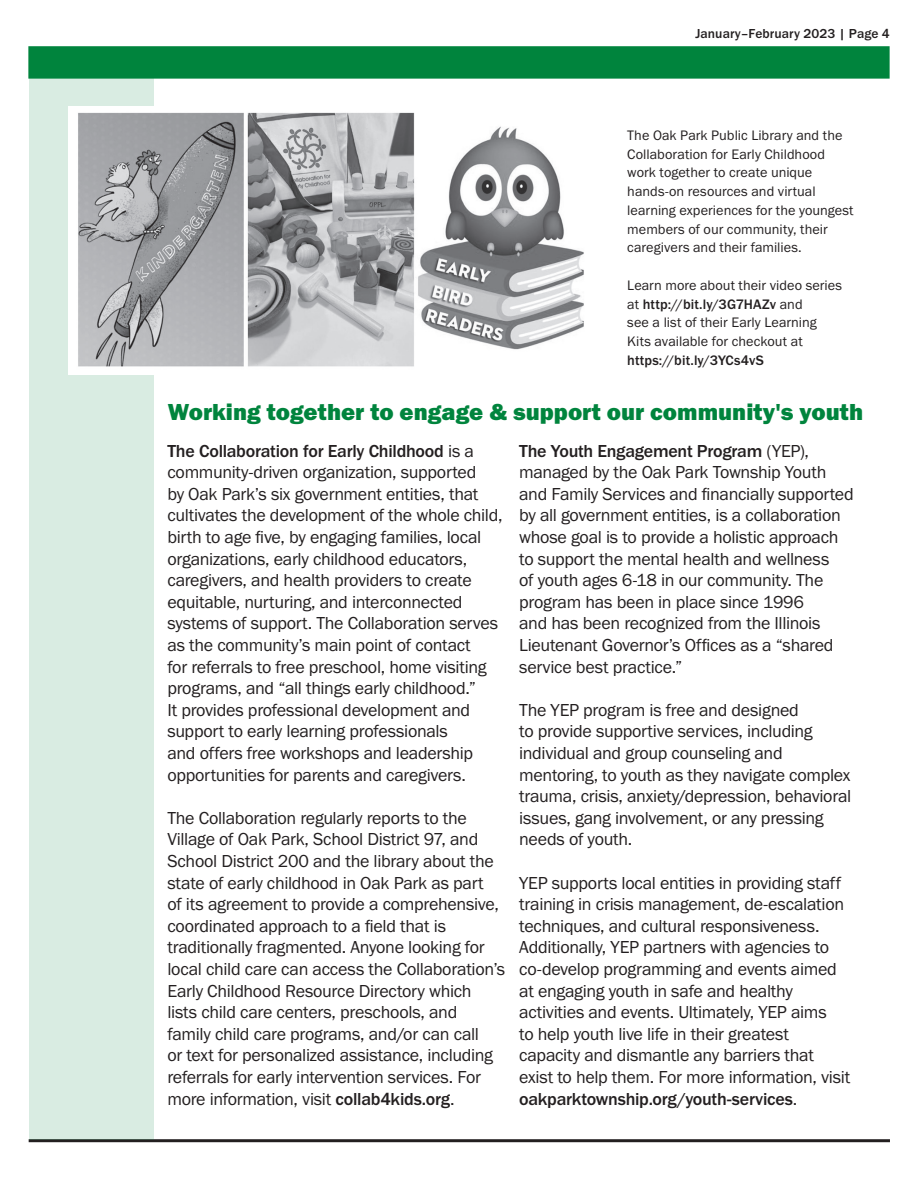
<style>
.page{position:relative;width:918px;height:1188px;background:#fff}
.page>*{position:absolute;margin:0;border:0;box-sizing:border-box;transform-origin:0 0}
.t1{font:24px "Franklin Gothic URW Hea";color:#00843d}
.t2{font:18px/21.6px "Franklin Gothic URW Boo";letter-spacing:-.015em;color:#231f20}
.Body{font:14.25px/18.8px "Franklin Gothic URW Boo";letter-spacing:.005em;color:#231f20}
.t3{font:500 13.5px "Franklin Gothic URW";letter-spacing:.005em;color:#231f20}
.s1{font-family:"Franklin Gothic URW";font-weight:500}
</style>
<div class="page">
<hr style="left:29px;top:1139px;width:861px;height:3px;background:#231f20">
<div style="left:29px;top:72px;width:125px;height:1067px;background:#d9ece2"></div>
<div style="left:28px;top:46px;width:862px;height:33px;background:#00843d;border:3px solid #00843d"></div>
<img style="left:68px;top:107px;width:516px;height:268px">
<p class="t3" style="left:696px;top:25px;width:196px">January–February 2023 | Page 4</p>
<p class="Body" style="left:627px;top:125px;width:228px">The Oak Park Public Library and the Collaboration for Early Childhood work together to create unique hands-on resources and virtual learning experiences for the youngest members of our community, their caregivers and their families.</p>
<p class="Body" style="left:627px;top:275px;width:216px">Learn more about their video series at <span class="s1">http://bit.ly/3G7HAZv</span> and<br>see a list of their Early Learning<br>Kits available for checkout at <span class="s1">https://bit.ly/3YCs4vS</span></p>
<p class="t1" style="left:168px;top:397px;width:697px">Working together to engage &amp; support our community's youth</p>
<p class="t2" style="left:167px;top:439px;width:337px"><span class="s1">The Collaboration for Early Childhood</span> is a community-driven organization, supported<br>by Oak Park’s six government entities, that cultivates the development of the whole child, birth to age five, by engaging families, local organizations, early childhood educators, caregivers, and health providers to create equitable, nurturing, and interconnected systems of support. The Collaboration serves as the community’s main point of contact<br>for referrals to free preschool, home visiting programs, and “all things early childhood.”<br>It provides professional development and support to early learning professionals<br>and offers free workshops and leadership opportunities for parents and caregivers.</p>
<p class="t2" style="left:167px;top:807px;width:339px">The Collaboration regularly reports to the Village of Oak Park, School District 97, and School District 200 and the library about the state of early childhood in Oak Park as part<br>of its agreement to provide a comprehensive, coordinated approach to a field that is traditionally fragmented. Anyone looking for local child care can access the Collaboration’s Early Childhood Resource Directory which lists child care centers, preschools, and family child care programs, and/or can call<br>or text for personalized assistance, including referrals for early intervention services. For more information, visit <span class="s1">collab4kids.org</span>.</p>
<p class="t2" style="left:519px;top:439px;width:336px"><span class="s1">The Youth Engagement Program</span> (YEP), managed by the Oak Park Township Youth and Family Services and financially supported by all government entities, is a collaboration whose goal is to provide a holistic approach to support the mental health and wellness<br>of youth ages 6-18 in our community. The program has been in place since 1996<br>and has been recognized from the Illinois Lieutenant Governor’s Offices as a “shared service best practice.”</p>
<p class="t2" style="left:519px;top:699px;width:334px">The YEP program is free and designed<br>to provide supportive services, including individual and group counseling and mentoring, to youth as they navigate complex trauma, crisis, anxiety/depression, behavioral issues, gang involvement, or any pressing needs of youth.</p>
<p class="t2" style="left:519px;top:871px;width:333px">YEP supports local entities in providing staff training in crisis management, de-escalation techniques, and cultural responsiveness.<br>Additionally, YEP partners with agencies to co-develop programming and events aimed at engaging youth in safe and healthy activities and events. Ultimately, YEP aims<br>to help youth live life in their greatest capacity and dismantle any barriers that exist to help them. For more information, visit <span class="s1">oakparktownship.org/youth-services</span>.</p>
</div>
